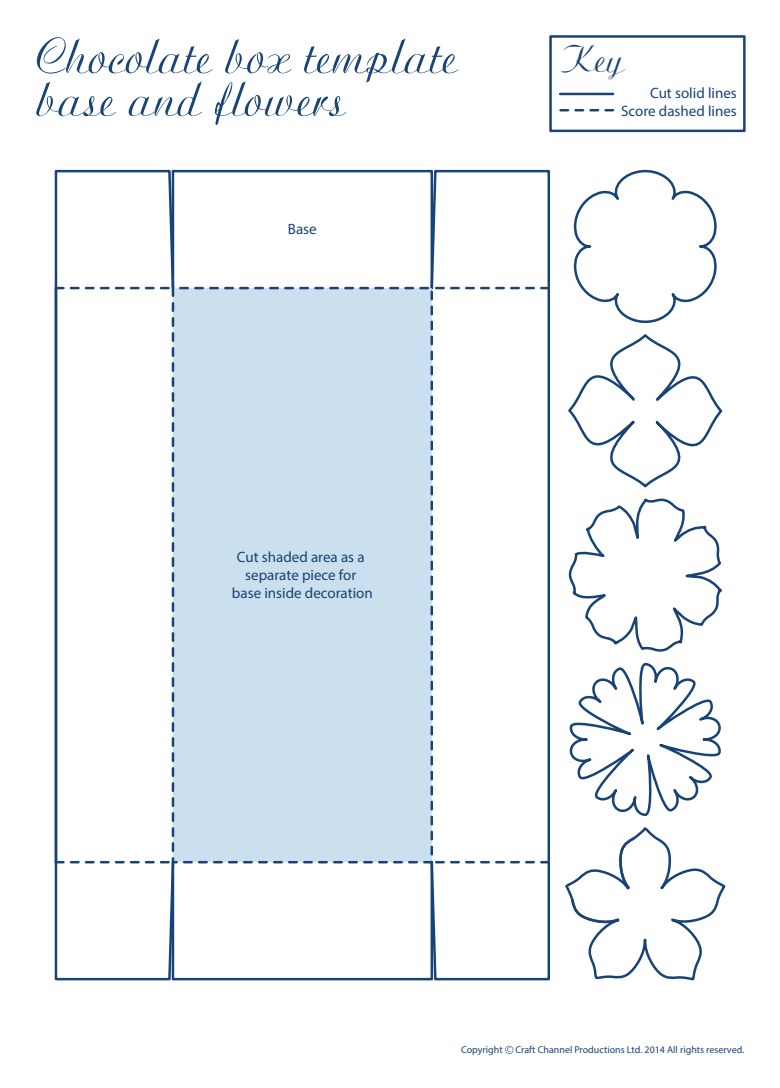
<style>
.page{position:relative;width:780px;height:1088px;background:#fff}
.page>*{position:absolute;margin:0;border:0;box-sizing:border-box;transform-origin:0 0}
.t1{font:51.25px "Artistic";color:#184376}
.t2{font:39.62px "Artistic";color:#184376}
.t3{font:15px/18px "Myriad Pro";color:#184376;text-align:right}
.t4{font:10px "Myriad Pro";color:#184376}
</style>
<div class="page">
<hr style="left:560px;top:93px;width:53px;height:2px;background:#184376">
<svg style="left:560px;top:109px;width:53px;height:2px"></svg>
<div style="left:549px;top:35px;width:196px;height:97px;border:2px solid #184376"></div>
<svg style="left:505px;top:1046px;width:8px;height:8px"></svg>
<svg style="left:429px;top:861px;width:121px;height:120px"></svg>
<svg style="left:54px;top:859px;width:121px;height:122px"></svg>
<div style="left:172px;top:861px;width:261px;height:119px;border:2px solid #184376"></div>
<svg style="left:54px;top:169px;width:121px;height:122px"></svg>
<svg style="left:429px;top:169px;width:121px;height:121px"></svg>
<div style="left:172px;top:170px;width:261px;height:119px;border:2px solid #184376"></div>
<div style="left:172px;top:287px;width:261px;height:576px;background:#cae0ee;border:2px dashed #184376"></div>
<hr style="left:547px;top:288px;width:3px;height:574px;background:#184376">
<hr style="left:55px;top:288px;width:2px;height:574px;background:#184376">
<svg style="left:568px;top:372px;width:155px;height:280px"></svg>
<svg style="left:565px;top:662px;width:161px;height:319px"></svg>
<svg style="left:570px;top:129px;width:149px;height:243px"></svg>
<h1 class="t1" style="left:36px;top:21px;width:423px">Chocolate box template</h1>
<h2 class="t2" style="left:560px;top:32px;width:66px">Key</h2>
<h1 class="t1" style="left:36px;top:64px;width:311px">base and flowers</h1>
<p class="t3" style="left:621px;top:84px;width:117px">Cut solid lines<br>Score dashed lines</p>
<p class="t3" style="left:288px;top:220px;width:30px">Base</p>
<p class="t3" style="left:232px;top:547px;width:142px;text-align:center">Cut shaded area as a separate piece for base inside decoration</p>
<p class="t4" style="left:461px;top:1043px;width:43px">Copyright</p>
<p class="t4" style="left:515px;top:1043px;width:230px">Craft Channel Productions Ltd. 2014 All rights reserved.</p>
</div>
